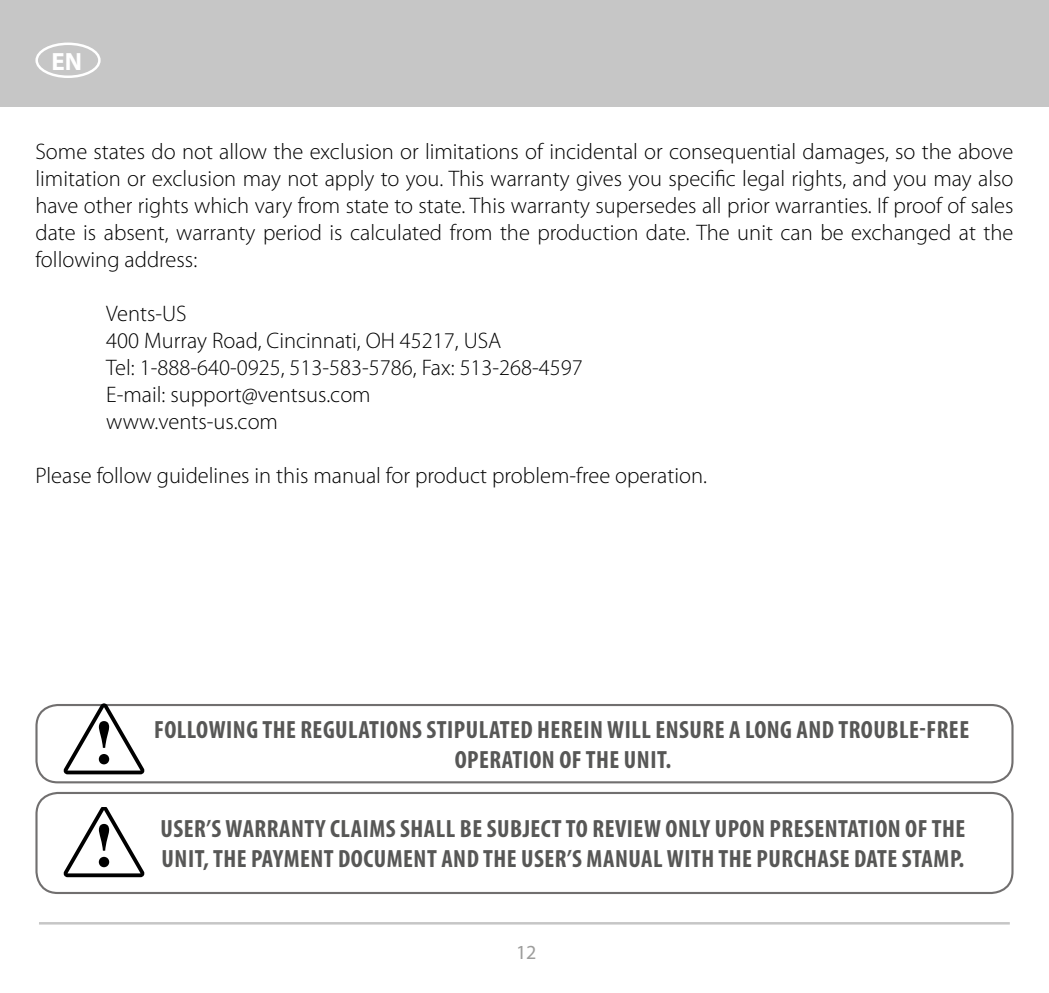
<style>
.page{position:relative;width:1049px;height:993px;background:#fff}
.page>*{position:absolute;margin:0;border:0;box-sizing:border-box;transform-origin:0 0}
.t1{font:700 condensed 25px/30px "Myriad Pro";letter-spacing:.02em;color:#575756;text-align:center}
.t2{font:700 25px "Myriad Pro";color:#fff}
.t3{font:300 22.5px/27px "Myriad Pro";color:#000;text-align:justify}
.t4{font:20px "Myriad Pro";color:#9d9d9c}
</style>
<div class="page">
<div style="left:0;top:0;width:1049px;height:106px;background:#c6c6c6"></div>
<hr style="left:39px;top:921px;width:971px;height:3px;background:#c6c6c6">
<div style="left:35px;top:43px;width:66px;height:35px;border:2px solid #fff;border-radius:50%"></div>
<div style="left:35px;top:703px;width:978px;height:80px;border:2px solid #716f6f;border-radius:21px"></div>
<svg style="left:63px;top:703px;width:82px;height:71px"></svg>
<div style="left:35px;top:791px;width:978px;height:102px;border:2px solid #716f6f;border-radius:21px"></div>
<svg style="left:63px;top:807px;width:82px;height:69px"></svg>
<p class="t2" style="left:51px;top:45px;width:32px">EN</p>
<p class="t3" style="left:35px;top:138px;width:979px">Some states do not allow the exclusion or limitations of incidental or consequential damages, so the above limitation or exclusion may not apply to you. This warranty gives you specific legal rights, and you may also have other rights which vary from state to state. This warranty supersedes all prior warranties. If proof of sales date is absent, warranty period is calculated from the production date. The unit can be exchanged at the following address:</p>
<p class="t3" style="left:106px;top:300px;width:478px;text-align:left">Vents-US<br>400 Murray Road, Cincinnati, OH 45217, USA<br>Tel: 1-888-640-0925, 513-583-5786, Fax: 513-268-4597<br>E-mail: support@ventsus.com<br>www.vents-us.com</p>
<p class="t3" style="left:35px;top:462px;width:673px">Please follow guidelines in this manual for product problem-free operation.</p>
<p class="t1" style="left:154px;top:714px;width:816px">FOLLOWING THE REGULATIONS STIPULATED HEREIN WILL ENSURE A LONG AND TROUBLE-FREE<br>OPERATION OF THE UNIT.</p>
<p class="t1" style="left:160px;top:813px;width:806px;text-align:left">USER’S WARRANTY CLAIMS SHALL BE SUBJECT TO REVIEW ONLY UPON PRESENTATION OF THE<br>UNIT, THE PAYMENT DOCUMENT AND THE USER’S MANUAL WITH THE PURCHASE DATE STAMP.</p>
<p class="t4" style="left:516px;top:939px;width:22px">12</p>
</div>
